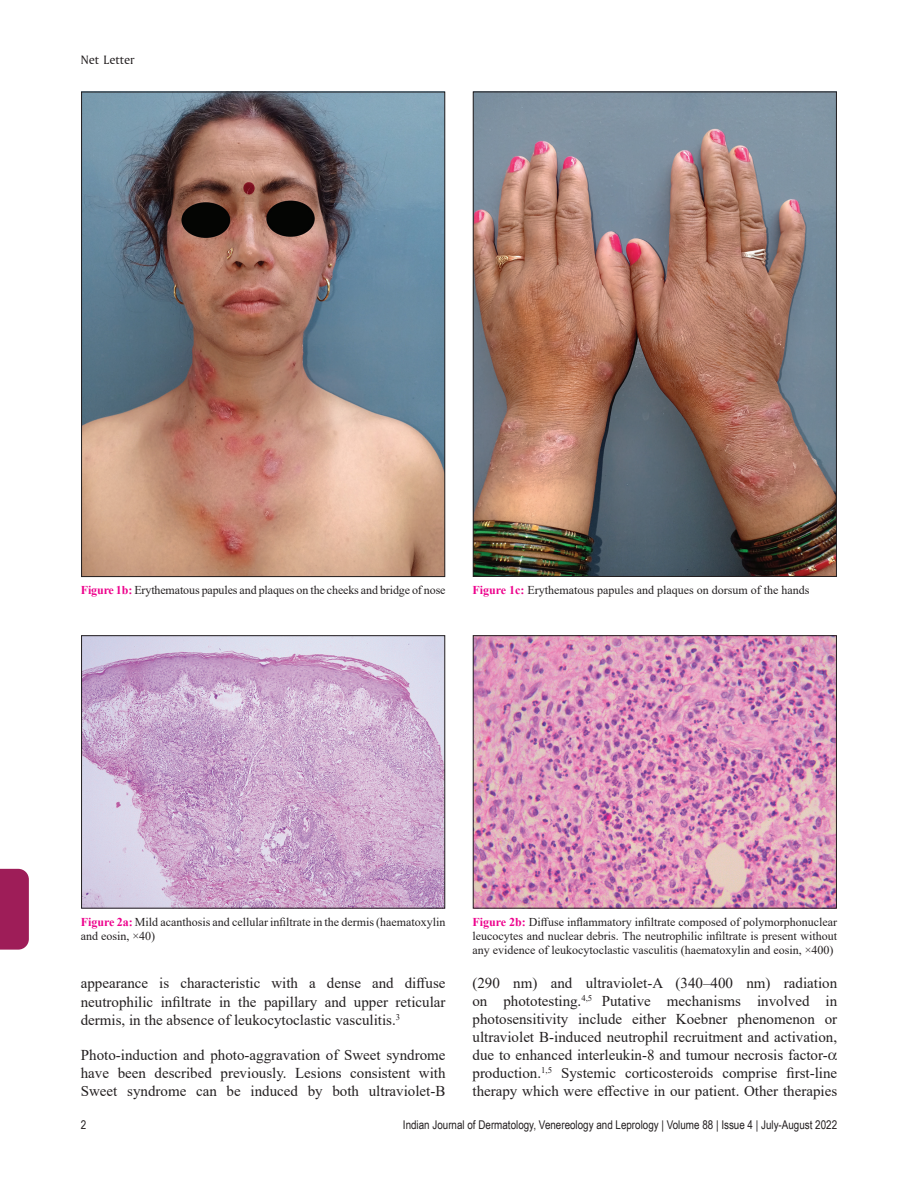
<style>
.page{position:relative;width:918px;height:1188px;background:#fff}
.page>*{position:absolute;margin:0;border:0;box-sizing:border-box;transform-origin:0 0}
.t1{font:15px/18px "Times New Roman";color:#231f20;text-align:justify}
.t2{font:12.75px "Amerigo BT Roman A";color:#231f20}
.t3{font:12px/14.4px "Times New Roman";color:#231f20;text-align:justify}
.t4{font:12px "Arial Narrow";color:#231f20}
.s1{font-weight:700;color:#ed028c}
</style>
<div class="page">
<div style="left:0;top:869px;width:29px;height:81px;background:#9e1d58"></div>
<img style="left:475px;top:94px;width:360px;height:481px">
<img style="left:83px;top:94px;width:360px;height:481px">
<img style="left:475px;top:637px;width:360px;height:269px">
<div style="left:473px;top:635px;width:364px;height:273px;border:1px solid #231f20"></div>
<img style="left:83px;top:637px;width:360px;height:269px">
<div style="left:81px;top:635px;width:364px;height:273px;border:1px solid #231f20"></div>
<p class="t2" style="left:81px;top:52px;width:55px">Net Letter</p>
<p class="t3" style="left:81px;top:582px;width:366px"><span class="s1">Figure 1b:</span> Erythematous papules and plaques on the cheeks and bridge of nose</p>
<p class="t3" style="left:473px;top:582px;width:339px"><span class="s1">Figure 1c:</span> Erythematous papules and plaques on dorsum of the hands</p>
<p class="t3" style="left:81px;top:914px;width:366px"><span class="s1">Figure 2a:</span> Mild acanthosis and cellular infiltrate in the dermis (haematoxylin and eosin, ×40)</p>
<p class="t1" style="left:81px;top:974px;width:366px">appearance is characteristic with a dense and diffuse neutrophilic infiltrate in the papillary and upper reticular dermis, in the absence of leukocytoclastic vasculitis.<sup>3</sup></p>
<p class="t1" style="left:81px;top:1045px;width:366px">Photo-induction and photo-aggravation of Sweet syndrome have been described previously. Lesions consistent with Sweet syndrome can be induced by both ultraviolet-B</p>
<p class="t3" style="left:472px;top:914px;width:366px"><span class="s1">Figure 2b:</span> Diffuse inflammatory infiltrate composed of polymorphonuclear leucocytes and nuclear debris. The neutrophilic infiltrate is present without any evidence of leukocytoclastic vasculitis (haematoxylin and eosin, ×400)</p>
<p class="t1" style="left:472px;top:974px;width:366px;text-align:left">(290 nm) and ultraviolet-A (340–400 nm) radiation on phototesting.<sup>4,5</sup> Putative mechanisms involved in photosensitivity include either Koebner phenomenon or ultraviolet B-induced neutrophil recruitment and activation, due to enhanced interleukin-8 and tumour necrosis factor&shy;production.<sup>1,5</sup> Systemic corticosteroids comprise first-line therapy which were effective in our patient. Other therapies</p>
<p class="t4" style="left:81px;top:1116px;width:7px">2</p>
<p class="t4" style="left:403px;top:1116px;width:436px">Indian Journal of Dermatology, Venereology and Leprology | Volume 88 | Issue 4 | July-August 2022</p>
</div>
